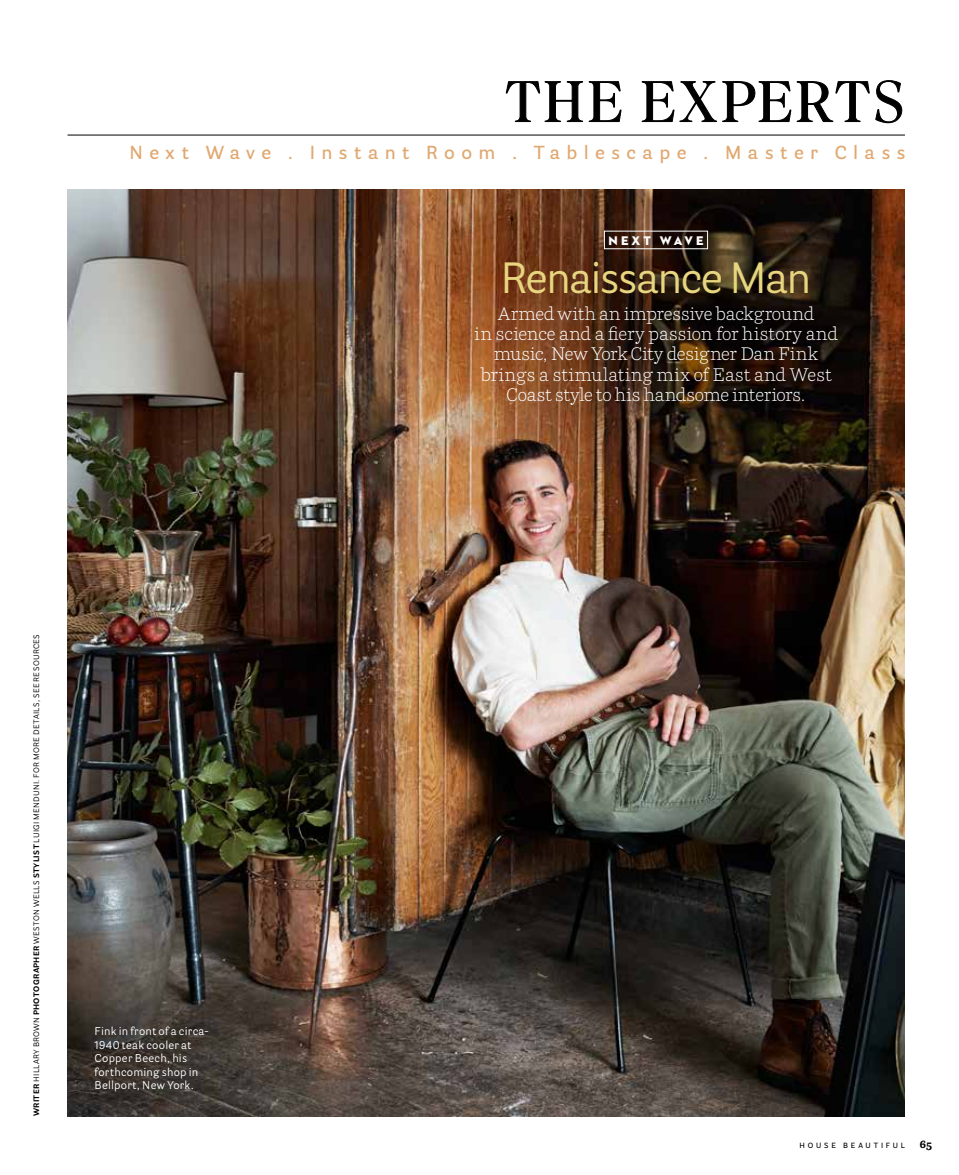
<style>
.page{position:relative;width:959px;height:1175px;background:#fff}
.page>*{position:absolute;margin:0;border:0;box-sizing:border-box;transform-origin:0 0}
.t1{font:300 57px "Superior";letter-spacing:.05em;color:#000}
.t2{font:43.5px "Parry Grotesque Pro";letter-spacing:-.035em;color:#e7d57f}
.t3{font:600 18.75px "Parry Grotesque Pro";letter-spacing:.34em;color:#e0a871}
.t4{font:300 18px/20.2px "Parry Pro";letter-spacing:-.005em;color:#fff;text-align:center}
.t5{font:12.75px "Neutraface 2 Display Titling";letter-spacing:.235em;color:#fff}
.t6{font:11.25px/13.5px "Parry Grotesque Pro";letter-spacing:.02em;color:#fff}
.t7{font:700 10.8px "Parry Pro";color:#000}
.t8{font:7.8px "Parry Grotesque Pro";letter-spacing:.04em;color:#000}
.t9{font:600 7.5px "Parry Grotesque Pro";letter-spacing:.375em;color:#000}
.s1{font-weight:700}
</style>
<div class="page">
<hr style="left:68px;top:135px;width:836px;height:1px;background:#000">
<img style="left:68px;top:189px;width:836px;height:927px">
<svg style="left:505px;top:81px;width:116px;height:41px"></svg>
<svg style="left:641px;top:80px;width:261px;height:43px"></svg>
<h1 class="t1" style="left:505px;top:67px;width:401px">THE EXPERTS</h1>
<p class="t3" style="left:130px;top:139px;width:777px">Next Wave . Instant Room . Tablescape . Master Class</p>
<p class="t5" style="left:608px;top:232px;width:96px">NEXT WAVE</p>
<h2 class="t2" style="left:500px;top:247px;width:312px">Renaissance Man</h2>
<p class="t4" style="left:474px;top:303px;width:365px">Armed with an impressive background<br>in science and a fiery passion for history and music, New York City designer Dan Fink brings a stimulating mix of East and West Coast style to his handsome interiors.</p>
<p class="t8" style="left:31px;top:1116px;width:484px;rotate:-90deg"><span class="s1">WRITER</span> HILLARY BROWN <span class="s1">PHOTOGRAPHER</span> WESTON WELLS <span class="s1">STYLIST</span> LUIGI MENDUNI. FOR MORE DETAILS, SEE RESOURCES</p>
<p class="t6" style="left:94px;top:1024px;width:116px">Fink in front of a circa-<br>1940 teak cooler at<br>Copper Beech, his forthcoming shop in<br>Bellport, New York.</p>
<p class="t9" style="left:799px;top:1140px;width:107px">HOUSE BEAUTIFUL</p>
<p class="t7" style="left:919px;top:1136px;width:14px">65</p>
</div>
